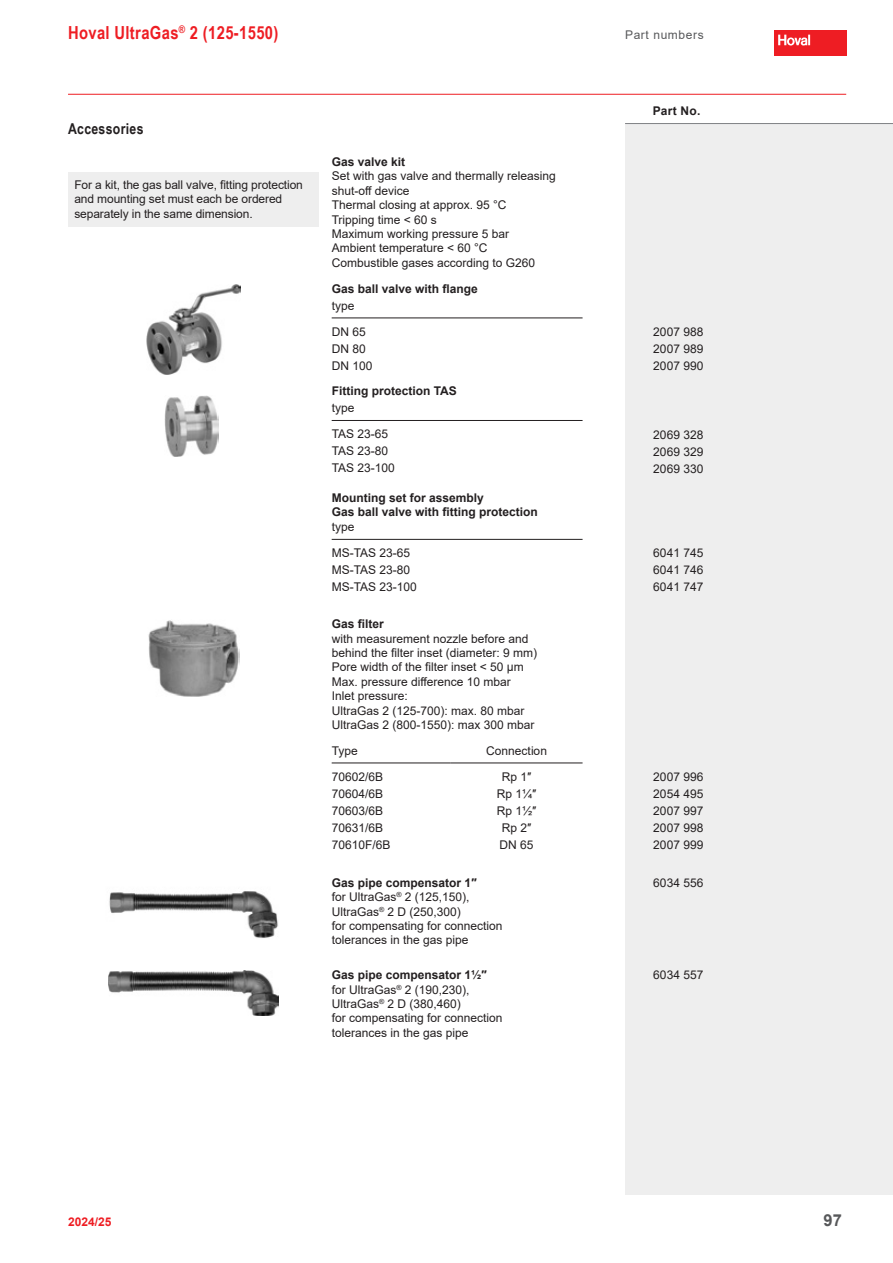
<style>
.page{position:relative;width:893px;height:1263px;background:#fff}
.page>*{position:absolute;margin:0;border:0;box-sizing:border-box;transform-origin:0 0}
.t1{font:700 18px "Arial Narrow";letter-spacing:.02em;color:#ee1d23}
.t2{font:700 16.5px "Arial";color:#57585a}
.t3{font:700 15px "Arial Narrow";letter-spacing:.02em;color:#231f20}
.t4{font:12px/14.4px "Arial";color:#231f20}
.t5{font:700 12px/14.4px "Arial";color:#231f20}
.t6{font:12px "Arial";letter-spacing:.05em;color:#57585a}
.t7{font:700 12px "Arial";color:#ee1d23}
.s1{font-weight:700}
</style>
<div class="page">
<div style="left:625px;top:123px;width:268px;height:1072px;background:#eee"></div>
<hr style="left:625px;top:123px;width:268px;height:1px;background:#808285">
<hr style="left:68px;top:94px;width:778px;height:1px;background:#ee1d23">
<div style="left:774px;top:30px;width:72px;height:26px;background:#ee1d23"></div>
<svg style="left:778px;top:35px;width:32px;height:11px"></svg>
<img style="left:108px;top:970px;width:171px;height:45px">
<img style="left:109px;top:891px;width:169px;height:47px">
<img style="left:147px;top:284px;width:93px;height:90px">
<img style="left:164px;top:395px;width:54px;height:62px">
<hr style="left:332px;top:539px;width:251px;height:1px;background:#231f20">
<hr style="left:332px;top:420px;width:251px;height:1px;background:#231f20">
<hr style="left:332px;top:318px;width:251px;height:1px;background:#231f20">
<div style="left:68px;top:172px;width:251px;height:54px;background:#eee"></div>
<hr style="left:332px;top:763px;width:119px;height:1px;background:#231f20">
<hr style="left:451px;top:763px;width:132px;height:1px;background:#231f20">
<img style="left:148px;top:620px;width:91px;height:77px">
<h1 class="t1" style="left:68px;top:22px;width:212px">Hoval UltraGas<sup>®</sup> 2 (125-1550)</h1>
<p class="t6" style="left:625px;top:28px;width:80px">Part numbers</p>
<p class="t3" style="left:68px;top:120px;width:77px">Accessories</p>
<p class="t4" style="left:74px;top:178px;width:230px">For a kit, the gas ball valve, fitting protection and mounting set must each be ordered separately in the same dimension.</p>
<p class="t5" style="left:332px;top:155px;width:75px">Gas valve kit</p>
<p class="t4" style="left:332px;top:169px;width:226px">Set with gas valve and thermally releasing shut-off device<br>Thermal closing at approx. 95 °C<br>Tripping time &lt; 60 s<br>Maximum working pressure 5 bar<br>Ambient temperature &lt; 60 °C<br>Combustible gases according to G260</p>
<p class="t5" style="left:332px;top:281px;width:148px">Gas ball valve with flange</p>
<p class="t4" style="left:332px;top:292px;width:36px;line-height:26px">type<br>DN 65</p>
<p class="t4" style="left:332px;top:340px;width:42px;line-height:17px">DN 80<br>DN 100</p>
<p class="t5" style="left:332px;top:384px;width:127px">Fitting protection TAS</p>
<p class="t4" style="left:332px;top:395px;width:58px;line-height:26px">type<br>TAS 23-65</p>
<p class="t4" style="left:332px;top:443px;width:65px;line-height:17px">TAS 23-80<br>TAS 23-100</p>
<p class="t5" style="left:332px;top:491px;width:208px">Mounting set for assembly<br>Gas ball valve with fitting protection</p>
<p class="t4" style="left:332px;top:514px;width:80px;line-height:26px">type<br>MS-TAS 23-65</p>
<p class="t4" style="left:332px;top:561px;width:87px;line-height:17px">MS-TAS 23-80<br>MS-TAS 23-100</p>
<p class="t5" style="left:332px;top:617px;width:54px">Gas filter</p>
<p class="t4" style="left:332px;top:631px;width:207px">with measurement nozzle before and behind the filter inset (diameter: 9 mm)<br>Pore width of the filter inset &lt; 50 µm<br>Max. pressure difference 10 mbar<br>Inlet pressure:<br>UltraGas 2 (125-700): max. 80 mbar<br>UltraGas 2 (800-1550): max 300 mbar</p>
<p class="t4" style="left:332px;top:743px;width:28px">Type</p>
<p class="t4" style="left:486px;top:743px;width:62px">Connection</p>
<p class="t4" style="left:332px;top:769px;width:53px">70602/6B</p>
<p class="t4" style="left:502px;top:769px;width:31px">Rp 1″</p>
<p class="t4" style="left:332px;top:786px;width:53px">70604/6B</p>
<p class="t4" style="left:497px;top:786px;width:41px">Rp 1¼″</p>
<p class="t4" style="left:332px;top:803px;width:53px">70603/6B</p>
<p class="t4" style="left:497px;top:803px;width:41px">Rp 1½″</p>
<p class="t4" style="left:332px;top:820px;width:53px">70631/6B</p>
<p class="t4" style="left:502px;top:820px;width:31px">Rp 2″</p>
<p class="t4" style="left:332px;top:837px;width:60px">70610F/6B</p>
<p class="t4" style="left:500px;top:837px;width:36px">DN 65</p>
<p class="t5" style="left:653px;top:104px;width:49px">Part No.</p>
<p class="t4" style="left:653px;top:323px;width:52px;line-height:17px;text-align:justify">2007 988<br>2007 989<br>2007 990</p>
<p class="t4" style="left:653px;top:426px;width:52px;line-height:17px;text-align:justify">2069 328<br>2069 329<br>2069 330</p>
<p class="t4" style="left:653px;top:544px;width:52px;line-height:17px;text-align:justify">6041 745<br>6041 746<br>6041 747</p>
<p class="t4" style="left:653px;top:768px;width:52px;line-height:17px;text-align:justify">2007 996<br>2054 495<br>2007 997<br>2007 998<br>2007 999</p>
<p class="t4" style="left:332px;top:875px;width:172px"><span class="s1">Gas pipe compensator 1″<br></span>for UltraGas<sup>®</sup> 2 (125,150),<br>UltraGas<sup>®</sup> 2 D (250,300)<br>for compensating for connection tolerances in the gas pipe</p>
<p class="t4" style="left:653px;top:875px;width:52px">6034 556</p>
<p class="t4" style="left:332px;top:968px;width:172px"><span class="s1">Gas pipe compensator 1½″ </span>for UltraGas<sup>®</sup> 2 (190,230),<br>UltraGas<sup>®</sup> 2 D (380,460)<br>for compensating for connection tolerances in the gas pipe</p>
<p class="t4" style="left:653px;top:968px;width:52px">6034 557</p>
<p class="t7" style="left:68px;top:1215px;width:45px">2024/25</p>
<h2 class="t2" style="left:824px;top:1211px;width:20px">97</h2>
</div>
